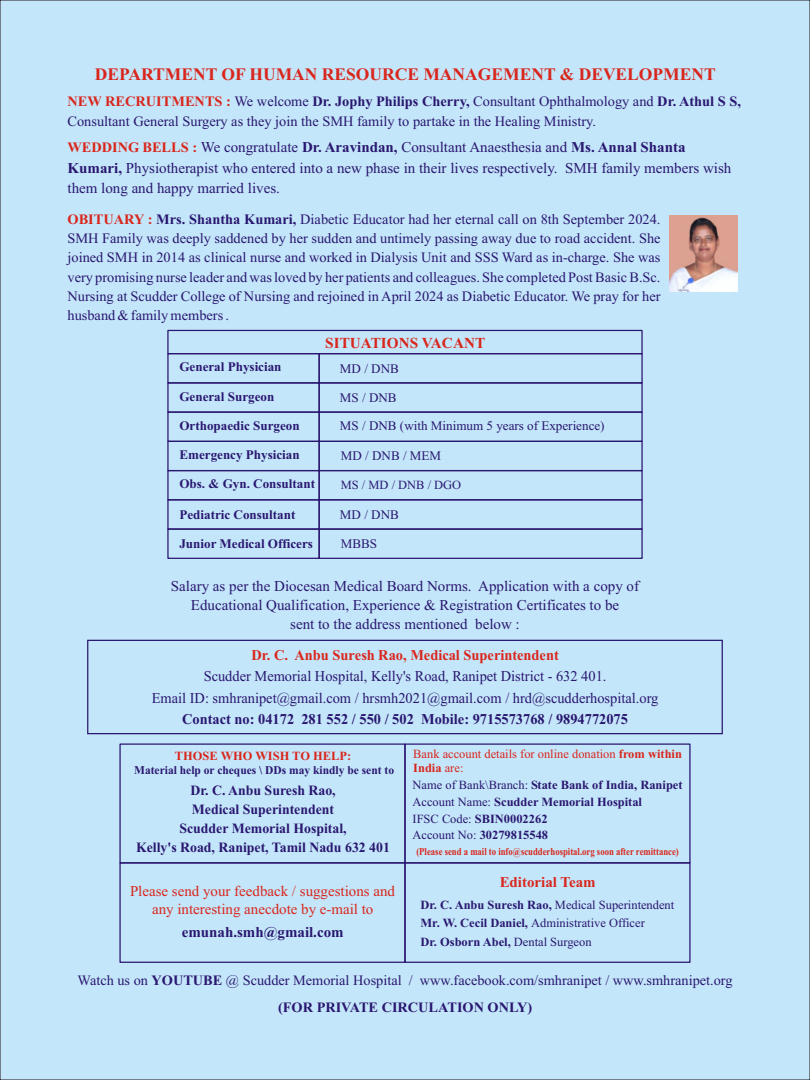
<style>
.page{position:relative;width:810px;height:1080px;background:#c4e6fa}
.page>*{position:absolute;margin:0;border:0;box-sizing:border-box;transform-origin:0 0}
.t1{font:700 17.5px "Times New Roman";color:#d9261c}
.t2{font:700 15.25px "Times New Roman";color:#d9261c}
.t3{font:15px/18.5px "Times New Roman";color:#291770;text-align:center}
.t4{font:15px/21.1px "Times New Roman";color:#291770;text-align:center;scale:.96 1}
.t5{font:15px/17.9px "Times New Roman";color:#d9261c;text-align:center}
.t6{font:700 15px "Times New Roman";color:#291770;scale:.96 1}
.t7{font:700 15px "Times New Roman";color:#d9261c;scale:.96 1}
.t8{font:700 15px "Times New Roman";color:#291770}
.t9{font:700 15px "Times New Roman";color:#d9261c}
.t10{font:14.38px/19.2px "Times New Roman";color:#291770}
.t11{font:14.25px/27.4px "Times New Roman";color:#291770;text-align:center}
.t12{font:700 14.25px/19.2px "Times New Roman";color:#291770;text-align:center}
.t13{font:700 13.12px "Times New Roman";color:#291770}
.t14{font:13.12px "Times New Roman";color:#291770}
.t15{font:700 12.5px/16.6px "Times New Roman";color:#291770}
.t16{font:12.5px/18.1px "Times New Roman";color:#291770}
.t17{font:12.5px/13.8px "Times New Roman";color:#d9261c}
.t18{font:700 12.5px "Times New Roman";color:#d9261c}
.t19{font:700 11.88px "Times New Roman";color:#291770}
.t20{font:700 10.5px "Times New Roman";color:#d9261c;scale:.83 1}
.s1{font-weight:700;color:#d9261c}
.s2{font-weight:700}
.s3{font-weight:700;font-size:14.38px;color:#d9261c}
.s4{font-weight:400}
</style>
<div class="page">
<svg style="left:87px;top:639px;width:636px;height:96px"></svg>
<div style="left:404px;top:743px;width:287px;height:121px;border:1px solid #291770"></div>
<div style="left:119px;top:743px;width:287px;height:121px;border:1px solid #291770"></div>
<div style="left:404px;top:862px;width:287px;height:101px;border:1px solid #291770"></div>
<div style="left:119px;top:862px;width:287px;height:101px;border:1px solid #291770"></div>
<div style="left:167px;top:382px;width:153px;height:31px;border:1px solid #291770"></div>
<div style="left:167px;top:411px;width:153px;height:31px;border:1px solid #291770"></div>
<div style="left:167px;top:441px;width:153px;height:30px;border:1px solid #291770"></div>
<div style="left:167px;top:470px;width:153px;height:30px;border:1px solid #291770"></div>
<div style="left:167px;top:499px;width:153px;height:31px;border:1px solid #291770"></div>
<div style="left:167px;top:528px;width:153px;height:31px;border:1px solid #291770"></div>
<div style="left:319px;top:382px;width:324px;height:31px;border:1px solid #291770"></div>
<div style="left:319px;top:411px;width:324px;height:31px;border:1px solid #291770"></div>
<div style="left:319px;top:441px;width:324px;height:30px;border:1px solid #291770"></div>
<div style="left:319px;top:470px;width:324px;height:30px;border:1px solid #291770"></div>
<div style="left:319px;top:499px;width:324px;height:31px;border:1px solid #291770"></div>
<div style="left:319px;top:528px;width:324px;height:31px;border:1px solid #291770"></div>
<svg style="left:167px;top:329px;width:476px;height:26px"></svg>
<img style="left:670px;top:216px;width:68px;height:75px">
<p class="t1" style="left:95px;top:68px;width:622px">DEPARTMENT OF HUMAN RESOURCE MANAGEMENT &amp; DEVELOPMENT</p>
<p class="t10" style="left:67px;top:93px;width:675px"><span class="s1">NEW RECRUITMENTS :</span> We welcome <span class="s2">Dr. Jophy Philips Cherry,</span> Consultant Ophthalmology and <span class="s2">Dr. Athul S S,<br></span>Consultant General Surgery as they join the SMH family to partake in the Healing Ministry.</p>
<p class="t3" style="left:67px;top:139px;width:665px;line-height:20.1px;text-align:left"><span class="s3">WEDDING BELLS :</span> We congratulate <span class="s2">Dr. Aravindan,</span> Consultant Anaesthesia and <span class="s2">Ms. Annal Shanta<br>Kumari,</span> Physiotherapist who entered into a new phase in their lives respectively. SMH family members wish them long and happy married lives.</p>
<p class="t10" style="left:67px;top:211px;width:595px;text-align:justify"><span class="s1">OBITUARY :</span> <span class="s2">Mrs. Shantha Kumari,</span> Diabetic Educator had her eternal call on 8th September 2024.<br>SMH Family was deeply saddened by her sudden and untimely passing away due to road accident. She joined SMH in 2014 as clinical nurse and worked in Dialysis Unit and SSS Ward as in-charge. She was very promising nurse leader and was loved by her patients and colleagues. She completed Post Basic B.Sc.<br>Nursing at Scudder College of Nursing and rejoined in April 2024 as Diabetic Educator. We pray for her husband &amp; family members .</p>
<p class="t13" style="left:179px;top:362px;width:104px">General Physician</p>
<p class="t13" style="left:179px;top:392px;width:96px">General Surgeon</p>
<p class="t2" style="left:325px;top:338px;width:162px">SITUATIONS VACANT</p>
<p class="t14" style="left:340px;top:364px;width:60px">MD / DNB</p>
<p class="t14" style="left:340px;top:393px;width:58px">MS / DNB</p>
<p class="t13" style="left:179px;top:421px;width:122px">Orthopaedic Surgeon</p>
<p class="t14" style="left:340px;top:421px;width:266px">MS / DNB (with Minimum 5 years of Experience)</p>
<p class="t13" style="left:179px;top:450px;width:122px">Emergency Physician</p>
<p class="t13" style="left:179px;top:479px;width:137px">Obs. &amp; Gyn. Consultant</p>
<p class="t13" style="left:179px;top:510px;width:117px">Pediatric Consultant</p>
<p class="t13" style="left:179px;top:539px;width:135px">Junior Medical Officers</p>
<p class="t14" style="left:341px;top:451px;width:102px">MD / DNB / MEM</p>
<p class="t16" style="left:341px;top:477px;width:122px">MS / MD / DNB / DGO</p>
<p class="t14" style="left:340px;top:510px;width:60px">MD / DNB</p>
<p class="t14" style="left:341px;top:539px;width:38px">MBBS</p>
<p class="t3" style="left:171px;top:579px;width:470px">Salary as per the Diocesan Medical Board Norms. Application with a copy of<br>Educational Qualification, Experience &amp; Registration Certificates to be<br>sent to the address mentioned below :</p>
<p class="t7" style="left:251px;top:650px;width:322px">Dr. C. Anbu Suresh Rao, Medical Superintendent</p>
<p class="t4" style="left:152px;top:667px;width:529px">Scudder Memorial Hospital, Kelly's Road, Ranipet District - 632 401.<br>Email ID: smhranipet@gmail.com / hrsmh2021@gmail.com / hrd@scudderhospital.org</p>
<p class="t6" style="left:182px;top:714px;width:466px">Contact no: 04172 281 552 / 550 / 502 Mobile: 9715573768 / 9894772075</p>
<p class="t18" style="left:175px;top:751px;width:178px">THOSE WHO WISH TO HELP:</p>
<p class="t19" style="left:134px;top:766px;width:261px">Material help or cheques \ DDs may kindly be sent to</p>
<p class="t12" style="left:136px;top:782px;width:255px">Dr. C. Anbu Suresh Rao,<br>Medical Superintendent<br>Scudder Memorial Hospital,<br>Kelly's Road, Ranipet, Tamil Nadu 632 401</p>
<p class="t5" style="left:130px;top:883px;width:266px">Please send your feedback / suggestions and any interesting anecdote by e-mail to</p>
<p class="t8" style="left:182px;top:926px;width:163px">emunah.smh@gmail.com</p>
<p class="t17" style="left:413px;top:748px;width:270px">Bank account details for online donation <span class="s2">from within<br>India</span> are:</p>
<p class="t15" style="left:413px;top:778px;width:272px"><span class="s4">Name of Bank\Branch:</span> State Bank of India, Ranipet <span class="s4">Account Name:</span> Scudder Memorial Hospital<br><span class="s4">IFSC Code:</span> SBIN0002262<br><span class="s4">Account No:</span> 30279815548</p>
<p class="t20" style="left:416px;top:848px;width:318px">(Please send a mail to info@scudderhospital.org soon after remittance)</p>
<p class="t9" style="left:500px;top:877px;width:97px">Editorial Team</p>
<p class="t16" style="left:421px;top:897px;width:255px"><span class="s2">Dr. C. Anbu Suresh Rao,</span> Medical Superintendent<br><span class="s2">Mr. W. Cecil Daniel,</span> Administrative Officer<br><span class="s2">Dr. Osborn Abel,</span> Dental Surgeon</p>
<p class="t11" style="left:78px;top:968px;width:656px">Watch us on <span class="s2">YOUTUBE</span> @ Scudder Memorial Hospital / www.facebook.com/smhranipet / www.smhranipet.org <span class="s2">(FOR PRIVATE CIRCULATION ONLY)</span></p>
</div>
